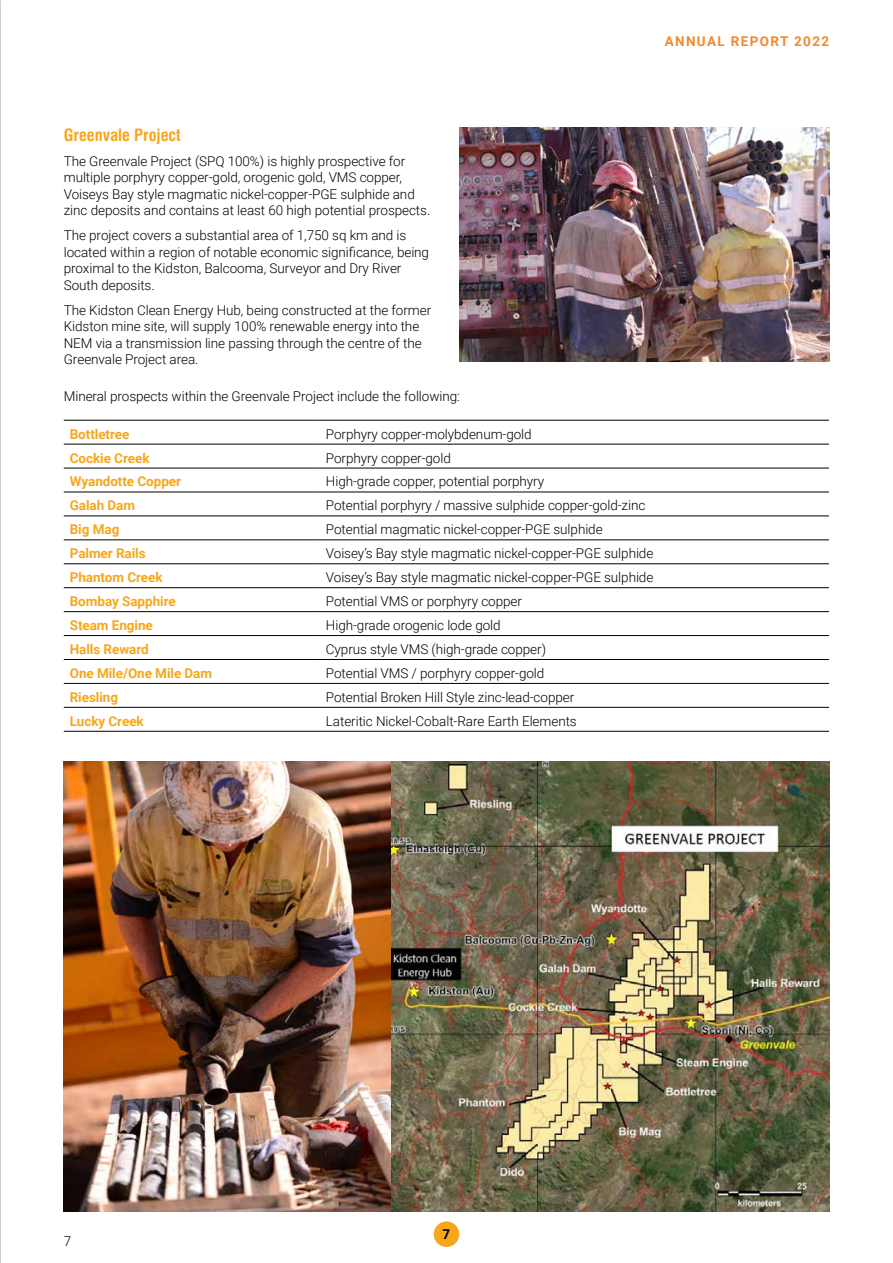
<style>
.page{position:relative;width:893px;height:1263px;background:#fff}
.page>*{position:absolute;margin:0;border:0;box-sizing:border-box;transform-origin:0 0}
.t1{font:700 condensed 16.5px "Swiss 721 BT";color:#f7a71c}
.t2{font:300 13.5px/16.5px "Roboto";letter-spacing:-.005em;color:#000}
.t3{font:700 13.5px "Roboto";letter-spacing:-.005em;color:#f7a71c}
.t4{font:700 13.5px "Roboto";letter-spacing:.1em;color:#f08a2c}
.t5{font:700 13.5px "Roboto";color:#000}
</style>
<div class="page">
<img style="left:0;top:0;width:1px;height:1263px">
<img style="left:64px;top:761px;width:765px;height:451px">
<svg style="left:64px;top:443px;width:765px;height:288px"></svg>
<hr style="left:64px;top:444px;width:256px;height:1px;background:#000">
<hr style="left:320px;top:444px;width:509px;height:1px;background:#000">
<hr style="left:64px;top:468px;width:256px;height:1px;background:#000">
<hr style="left:320px;top:468px;width:509px;height:1px;background:#000">
<hr style="left:64px;top:492px;width:256px;height:1px;background:#000">
<hr style="left:320px;top:492px;width:509px;height:1px;background:#000">
<hr style="left:64px;top:516px;width:256px;height:1px;background:#000">
<hr style="left:320px;top:516px;width:509px;height:1px;background:#000">
<hr style="left:64px;top:540px;width:256px;height:1px;background:#000">
<hr style="left:320px;top:540px;width:509px;height:1px;background:#000">
<hr style="left:64px;top:563px;width:256px;height:1px;background:#000">
<hr style="left:320px;top:563px;width:509px;height:1px;background:#000">
<hr style="left:64px;top:587px;width:256px;height:1px;background:#000">
<hr style="left:320px;top:587px;width:509px;height:1px;background:#000">
<hr style="left:64px;top:611px;width:256px;height:1px;background:#000">
<hr style="left:320px;top:611px;width:509px;height:1px;background:#000">
<hr style="left:64px;top:635px;width:256px;height:1px;background:#000">
<hr style="left:320px;top:635px;width:509px;height:1px;background:#000">
<hr style="left:64px;top:659px;width:256px;height:1px;background:#000">
<hr style="left:320px;top:659px;width:509px;height:1px;background:#000">
<hr style="left:64px;top:683px;width:256px;height:1px;background:#000">
<hr style="left:320px;top:683px;width:509px;height:1px;background:#000">
<hr style="left:64px;top:420px;width:256px;height:1px;background:#000">
<hr style="left:320px;top:420px;width:509px;height:1px;background:#000">
<hr style="left:64px;top:707px;width:256px;height:1px;background:#000">
<hr style="left:320px;top:707px;width:509px;height:1px;background:#000">
<hr style="left:64px;top:731px;width:256px;height:1px;background:#000">
<hr style="left:320px;top:731px;width:509px;height:1px;background:#000">
<img style="left:459px;top:128px;width:370px;height:233px">
<div style="left:434px;top:1221px;width:25px;height:26px;background:#f7a71c;border-radius:50%"></div>
<p class="t4" style="left:665px;top:32px;width:166px">ANNUAL REPORT 2022</p>
<p class="t1" style="left:64px;top:125px;width:118px">Greenvale Project</p>
<p class="t2" style="left:64px;top:152px;width:368px">The Greenvale Project (SPQ 100%) is highly prospective for multiple porphyry copper-gold, orogenic gold, VMS copper, Voiseys Bay style magmatic nickel-copper-PGE sulphide and zinc deposits and contains at least 60 high potential prospects.</p>
<p class="t2" style="left:64px;top:227px;width:367px">The project covers a substantial area of 1,750 sq km and is located within a region of notable economic significance, being proximal to the Kidston, Balcooma, Surveyor and Dry River South deposits.</p>
<p class="t2" style="left:64px;top:301px;width:369px">The Kidston Clean Energy Hub, being constructed at the former Kidston mine site, will supply 100% renewable energy into the NEM via a transmission line passing through the centre of the Greenvale Project area.</p>
<p class="t2" style="left:64px;top:388px;width:398px">Mineral prospects within the Greenvale Project include the following:</p>
<p class="t3" style="left:70px;top:424px;width:61px">Bottletree</p>
<p class="t2" style="left:326px;top:425px;width:207px">Porphyry copper-molybdenum-gold</p>
<p class="t3" style="left:70px;top:448px;width:81px">Cockie Creek</p>
<p class="t2" style="left:326px;top:449px;width:127px">Porphyry copper-gold</p>
<p class="t3" style="left:70px;top:472px;width:113px">Wyandotte Copper</p>
<p class="t2" style="left:326px;top:473px;width:220px">High-grade copper, potential porphyry</p>
<p class="t3" style="left:70px;top:496px;width:67px">Galah Dam</p>
<p class="t2" style="left:326px;top:497px;width:321px">Potential porphyry / massive sulphide copper-gold-zinc</p>
<p class="t3" style="left:70px;top:520px;width:51px">Big Mag</p>
<p class="t2" style="left:326px;top:521px;width:278px">Potential magmatic nickel-copper-PGE sulphide</p>
<p class="t3" style="left:70px;top:544px;width:77px">Palmer Rails</p>
<p class="t2" style="left:326px;top:545px;width:329px">Voisey’s Bay style magmatic nickel-copper-PGE sulphide</p>
<p class="t3" style="left:70px;top:568px;width:94px">Phantom Creek</p>
<p class="t2" style="left:326px;top:569px;width:329px">Voisey’s Bay style magmatic nickel-copper-PGE sulphide</p>
<p class="t3" style="left:70px;top:592px;width:108px">Bombay Sapphire</p>
<p class="t2" style="left:326px;top:592px;width:198px">Potential VMS or porphyry copper</p>
<p class="t3" style="left:70px;top:616px;width:85px">Steam Engine</p>
<p class="t2" style="left:326px;top:616px;width:176px">High-grade orogenic lode gold</p>
<p class="t3" style="left:70px;top:640px;width:81px">Halls Reward</p>
<p class="t2" style="left:326px;top:640px;width:222px">Cyprus style VMS (high-grade copper)</p>
<p class="t3" style="left:70px;top:664px;width:144px">One Mile/One Mile Dam</p>
<p class="t2" style="left:326px;top:664px;width:220px">Potential VMS / porphyry copper-gold</p>
<p class="t3" style="left:70px;top:687px;width:50px">Riesling</p>
<p class="t2" style="left:326px;top:688px;width:250px">Potential Broken Hill Style zinc-lead-copper</p>
<p class="t3" style="left:70px;top:711px;width:76px">Lucky Creek</p>
<p class="t2" style="left:326px;top:712px;width:252px">Lateritic Nickel-Cobalt-Rare Earth Elements</p>
<p class="t2" style="left:64px;top:1233px;width:9px">7</p>
<p class="t5" style="left:443px;top:1225px;width:9px">7</p>
</div>
